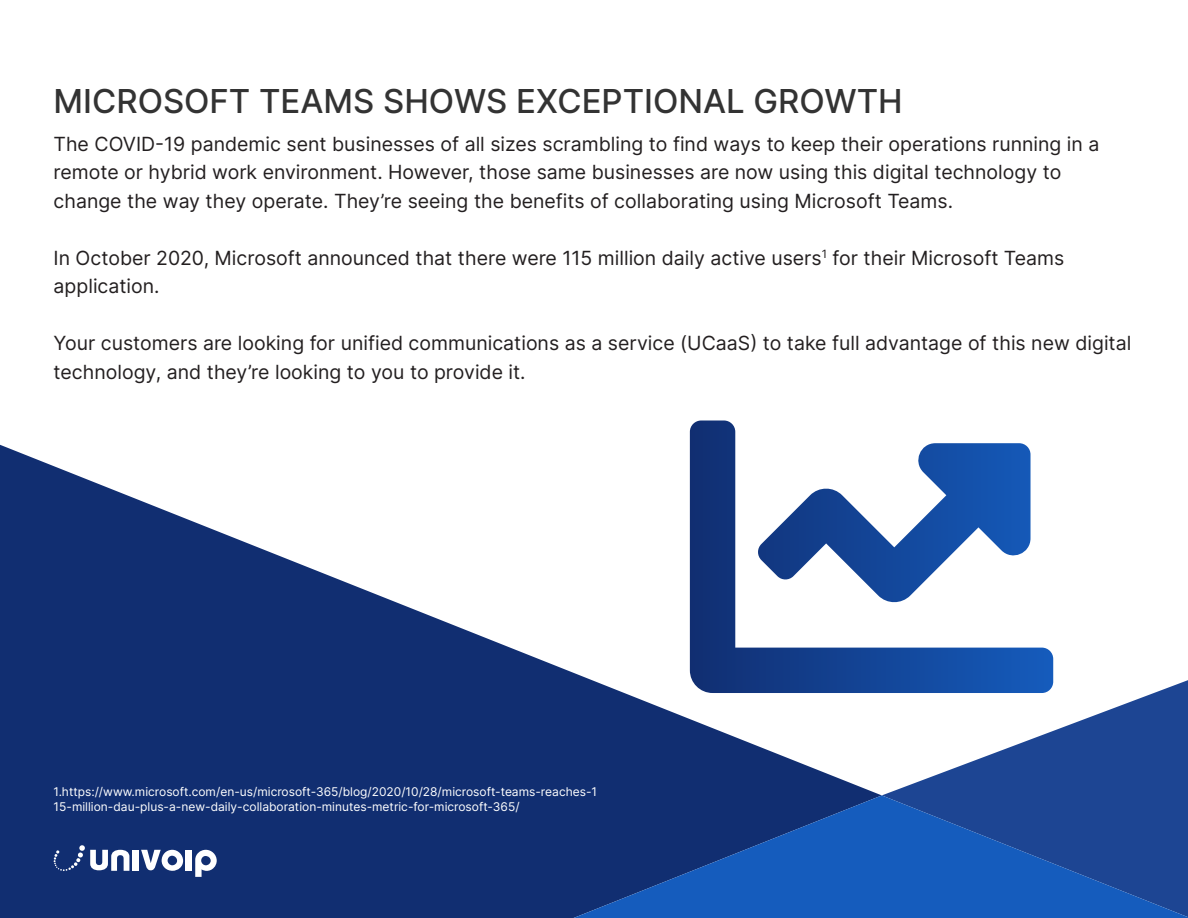
<style>
.page{position:relative;width:1188px;height:918px;background:#fff}
.page>*{position:absolute;margin:0;border:0;box-sizing:border-box;transform-origin:0 0}
.t1{font:500 33px "Inter";color:#333}
.t2{font:19.5px/28.5px "Inter";color:#231f20}
.t3{font:12px/15px "Inter";color:#fff}
</style>
<div class="page">
<svg style="left:0;top:445px;width:881px;height:473px;fill:#112e71"></svg>
<svg style="left:883px;top:680px;width:305px;height:115px;fill:#1d4593"></svg>
<svg style="left:574px;top:795px;width:614px;height:123px;background:#164a9f"></svg>
<svg style="left:690px;top:420px;width:363px;height:273px"></svg>
<div style="left:133px;top:850px;width:6px;height:20px;background:#fff"></div>
<div style="left:186px;top:850px;width:6px;height:20px;background:#fff"></div>
<svg style="left:195px;top:850px;width:22px;height:27px"></svg>
<svg style="left:141px;top:850px;width:42px;height:21px"></svg>
<svg style="left:54px;top:845px;width:75px;height:26px"></svg>
<h1 class="t1" style="left:54px;top:77px;width:851px">MICROSOFT TEAMS SHOWS EXCEPTIONAL GROWTH</h1>
<p class="t2" style="left:54px;top:129px;width:1047px">The COVID-19 pandemic sent businesses of all sizes scrambling to find ways to keep their operations running in a remote or hybrid work environment. However, those same businesses are now using this digital technology to change the way they operate. They’re seeing the benefits of collaborating using Microsoft Teams.</p>
<p class="t2" style="left:54px;top:243px;width:1012px">In October 2020, Microsoft announced that there were 115 million daily active users<sup>1</sup> for their Microsoft Teams application.</p>
<p class="t2" style="left:54px;top:329px;width:1079px">Your customers are looking for unified communications as a service (UCaaS) to take full advantage of this new digital technology, and they’re looking to you to provide it.</p>
<p class="t3" style="left:54px;top:784px;width:545px">1.https://www.microsoft.com/en-us/microsoft-365/blog/2020/10/28/microsoft-teams-reaches-1<br>15-million-dau-plus-a-new-daily-collaboration-minutes-metric-for-microsoft-365/</p>
</div>
